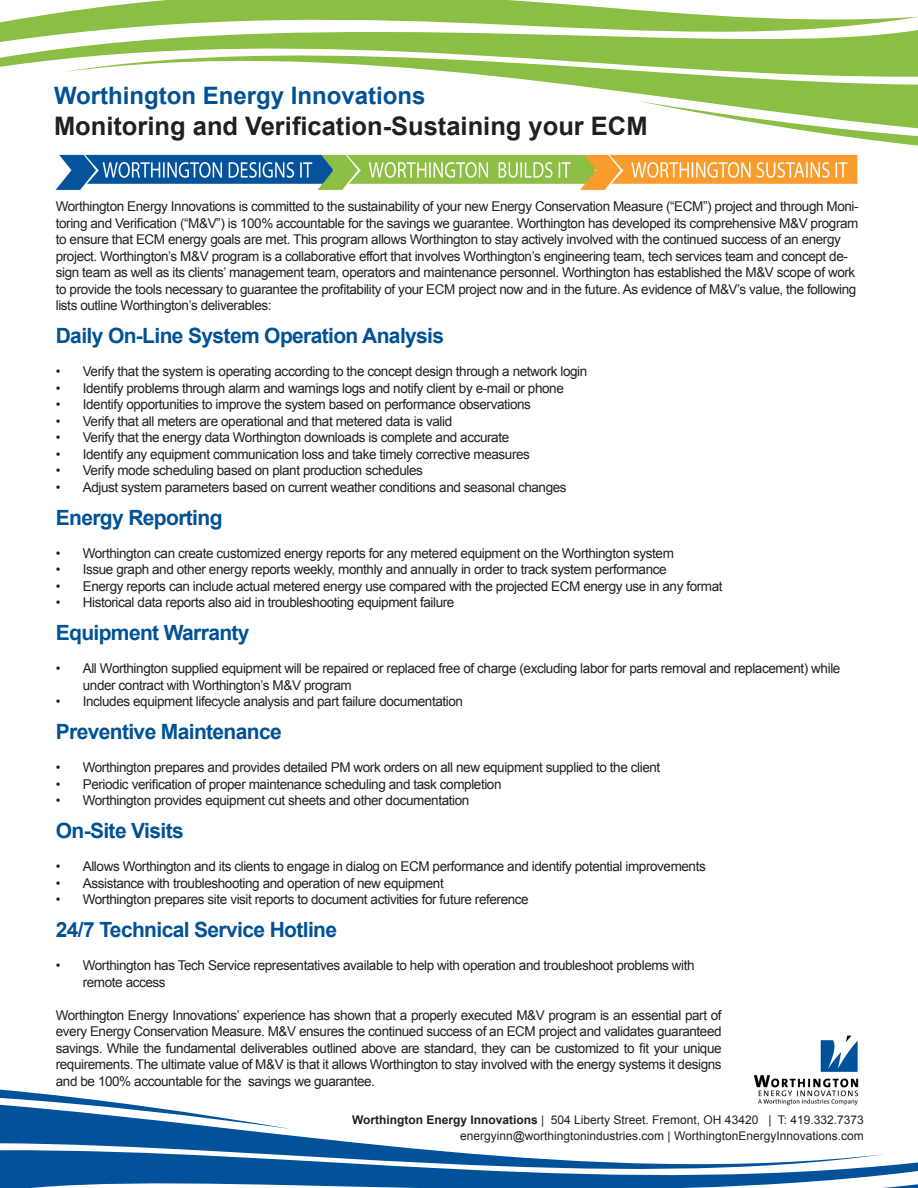
<style>
.page{position:relative;width:918px;height:1188px;background:#fff}
.page>*{position:absolute;margin:0;border:0;box-sizing:border-box;transform-origin:0 0}
.t1{font:700 25.5px "Arial";color:#231f20}
.t2{font:700 24px "Arial";color:#015295}
.t3{font:700 21px "Arial";letter-spacing:-.03em;color:#015295}
.t4{font:13.5px/16.5px "Arial";letter-spacing:-.03em;color:#231f20}
.t5{font:12px "Arial";color:#231f20}
.s1{font-weight:700}
</style>
<div class="page">
<img style="left:754px;top:1035px;width:105px;height:53px">
<img style="left:55px;top:154px;width:803px;height:37px">
<svg style="left:0;top:0;width:918px;height:146px"></svg>
<svg style="left:0;top:1090px;width:918px;height:98px"></svg>
<p class="t2" style="left:54px;top:80px;width:373px">Worthington Energy Innovations</p>
<p class="t1" style="left:54px;top:109px;width:595px">Monitoring and Verification-Sustaining your ECM</p>
<p class="t4" style="left:56px;top:198px;width:805px">Worthington Energy Innovations is committed to the sustainability of your new Energy Conservation Measure (“ECM”) project and through Moni&shy;toring and Verification (“M&amp;V”) is 100% accountable for the savings we guarantee. Worthington has developed its comprehensive M&amp;V program to ensure that ECM energy goals are met. This program allows Worthington to stay actively involved with the continued success of an energy project. Worthington’s M&amp;V program is a collaborative effort that involves Worthington’s engineering team, tech services team and concept de&shy;sign team as well as its clients’ management team, operators and maintenance personnel. Worthington has established the M&amp;V scope of work to provide the tools necessary to guarantee the profitability of your ECM project now and in the future. As evidence of M&amp;V’s value, the following lists outline Worthington’s deliverables:</p>
<p class="t3" style="left:56px;top:322px;width:390px">Daily On-Line System Operation Analysis</p>
<p class="t4" style="left:56px;top:363px;width:533px">• Verify that the system is operating according to the concept design through a network login</p>
<p class="t4" style="left:56px;top:380px;width:510px">• Identify problems through alarm and warnings logs and notify client by e-mail or phone</p>
<p class="t4" style="left:56px;top:396px;width:477px">• Identify opportunities to improve the system based on performance observations</p>
<p class="t4" style="left:56px;top:413px;width:398px">• Verify that all meters are operational and that metered data is valid</p>
<p class="t4" style="left:56px;top:429px;width:455px">• Verify that the energy data Worthington downloads is complete and accurate</p>
<p class="t4" style="left:56px;top:446px;width:476px">• Identify any equipment communication loss and take timely corrective measures</p>
<p class="t4" style="left:56px;top:462px;width:369px">• Verify mode scheduling based on plant production schedules</p>
<p class="t4" style="left:56px;top:479px;width:512px">• Adjust system parameters based on current weather conditions and seasonal changes</p>
<p class="t3" style="left:56px;top:503px;width:168px">Energy Reporting</p>
<p class="t4" style="left:56px;top:545px;width:620px">• Worthington can create customized energy reports for any metered equipment on the Worthington system</p>
<p class="t4" style="left:56px;top:561px;width:612px">• Issue graph and other energy reports weekly, monthly and annually in order to track system performance</p>
<p class="t4" style="left:56px;top:578px;width:668px">• Energy reports can include actual metered energy use compared with the projected ECM energy use in any format</p>
<p class="t4" style="left:56px;top:594px;width:400px">• Historical data reports also aid in troubleshooting equipment failure</p>
<p class="t3" style="left:56px;top:619px;width:195px">Equipment Warranty</p>
<p class="t4" style="left:83px;top:660px;width:759px;text-indent:-27px">• All Worthington supplied equipment will be repaired or replaced free of charge (excluding labor for parts removal and replacement) while under contract with Worthington’s M&amp;V program</p>
<p class="t4" style="left:56px;top:693px;width:409px">• Includes equipment lifecycle analysis and part failure documentation</p>
<p class="t3" style="left:56px;top:718px;width:228px">Preventive Maintenance</p>
<p class="t4" style="left:56px;top:759px;width:606px">• Worthington prepares and provides detailed PM work orders on all new equipment supplied to the client</p>
<p class="t4" style="left:56px;top:776px;width:447px">• Periodic verification of proper maintenance scheduling and task completion</p>
<p class="t4" style="left:56px;top:792px;width:415px">• Worthington provides equipment cut sheets and other documentation</p>
<p class="t3" style="left:56px;top:817px;width:129px">On-Site Visits</p>
<p class="t4" style="left:56px;top:858px;width:652px">• Allows Worthington and its clients to engage in dialog on ECM performance and identify potential improvements</p>
<p class="t4" style="left:56px;top:875px;width:389px">• Assistance with troubleshooting and operation of new equipment</p>
<p class="t4" style="left:56px;top:891px;width:474px">• Worthington prepares site visit reports to document activities for future reference</p>
<p class="t3" style="left:56px;top:916px;width:283px">24/7 Technical Service Hotline</p>
<p class="t4" style="left:83px;top:957px;width:613px;text-indent:-27px">• Worthington has Tech Service representatives available to help with operation and troubleshoot problems with remote access</p>
<p class="t4" style="left:56px;top:1007px;width:667px;text-align:justify">Worthington Energy Innovations’ experience has shown that a properly executed M&amp;V program is an essential part of every Energy Conservation Measure. M&amp;V ensures the continued success of an ECM project and validates guaranteed savings. While the fundamental deliverables outlined above are standard, they can be customized to fit your unique requirements. The ultimate value of M&amp;V is that it allows Worthington to stay involved with the energy systems it designs and be 100% accountable for the savings we guarantee.</p>
<p class="t5" style="left:352px;top:1112px;width:513px"><span class="s1">Worthington Energy Innovations</span> | 504 Liberty Street. Fremont, OH 43420 | T: 419.332.7373</p>
<p class="t5" style="left:460px;top:1128px;width:405px">energyinn@worthingtonindustries.com | WorthingtonEnergyInnovations.com</p>
</div>
